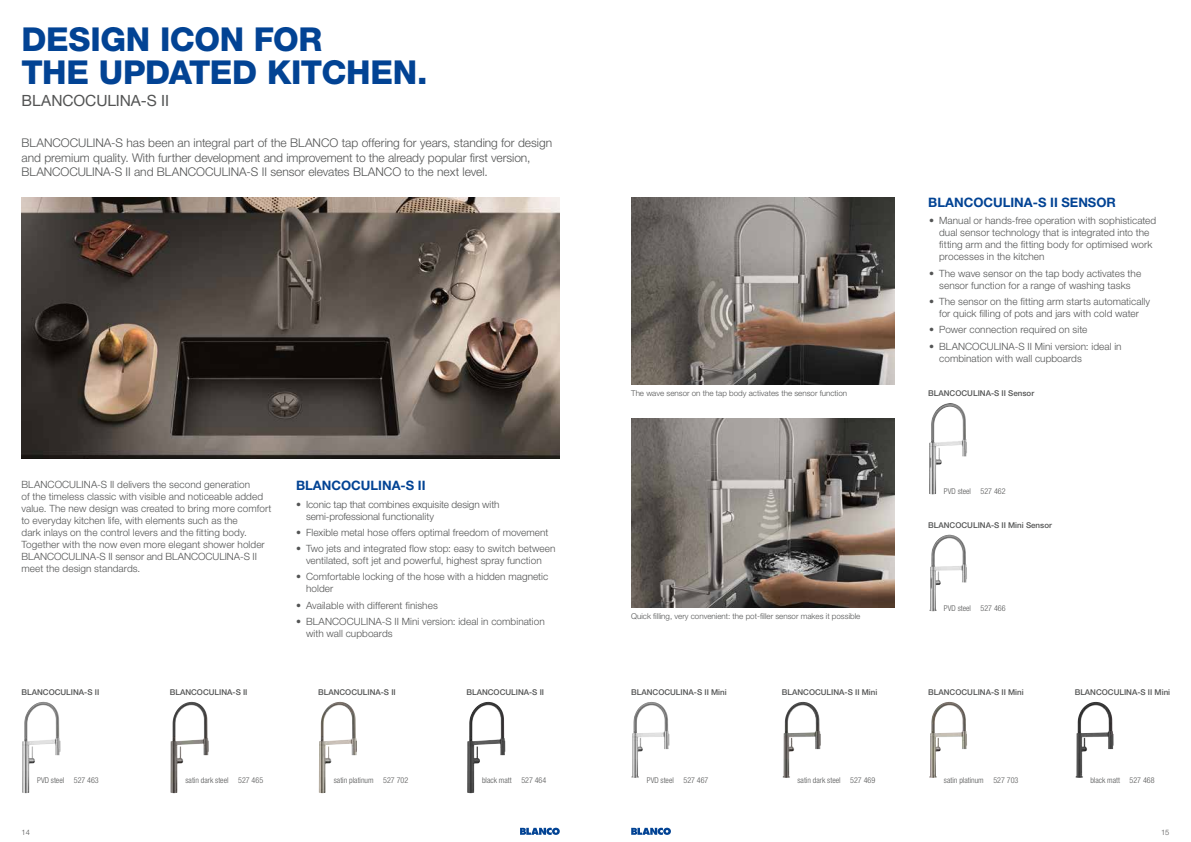
<style>
.page{position:relative;width:1191px;height:842px;background:#fff}
.page>*{position:absolute;margin:0;border:0;box-sizing:border-box;transform-origin:0 0}
.t1{font:800 33px/33px "Helvetica Neue LT Pro";letter-spacing:-.01em;color:#024394}
.t2{font:15.5px "Helvetica Neue LT Pro";letter-spacing:-.005em;color:#535454}
.t3{font:700 13px "Helvetica Neue LT Pro";color:#024394}
.t4{font:300 12px/14.4px "Helvetica Neue LT Pro";letter-spacing:-.005em;color:#535454}
.t5{font:300 10px/12px "Helvetica Neue LT Pro";letter-spacing:.005em;color:#535454}
.t6{font:500 8px "Helvetica Neue LT Pro";color:#535454}
.t7{font:300 condensed 8px "Helvetica Neue LT Pro";color:#535454}
.t8{font:300 8px "Helvetica Neue LT Pro";color:#535454}
.t9{font:300 7.5px "Helvetica Neue LT Pro";color:#535454}
</style>
<div class="page">
<svg style="left:631px;top:828px;width:40px;height:7px"></svg>
<svg style="left:520px;top:828px;width:40px;height:7px"></svg>
<img style="left:29px;top:702px;width:15px;height:7px">
<img style="left:178px;top:702px;width:14px;height:7px">
<img style="left:326px;top:702px;width:14px;height:7px">
<img style="left:474px;top:702px;width:15px;height:7px">
<img style="left:22px;top:197px;width:538px;height:262px">
<img style="left:633px;top:702px;width:18px;height:18px">
<img style="left:785px;top:702px;width:17px;height:18px">
<img style="left:931px;top:702px;width:18px;height:18px">
<img style="left:1077px;top:702px;width:18px;height:18px">
<img style="left:631px;top:197px;width:264px;height:188px">
<img style="left:631px;top:419px;width:264px;height:188px">
<img style="left:937px;top:403px;width:13px;height:7px">
<img style="left:931px;top:535px;width:18px;height:19px">
<h1 class="t1" style="left:22px;top:23px;width:407px">DESIGN ICON FOR<br>THE UPDATED KITCHEN.</h1>
<h2 class="t2" style="left:22px;top:92px;width:149px">BLANCOCULINA-S II</h2>
<p class="t4" style="left:22px;top:135px;width:532px">BLANCOCULINA-S has been an integral part of the BLANCO tap offering for years, standing for design and premium quality. With further development and improvement to the already popular first version,<br>BLANCOCULINA-S II and BLANCOCULINA-S II sensor elevates BLANCO to the next level.</p>
<h3 class="t3" style="left:928px;top:194px;width:189px">BLANCOCULINA-S II SENSOR</h3>
<p class="t5" style="left:939px;top:215px;width:219px;text-indent:-10px">• Manual or hands-free operation with sophisticated dual sensor technology that is integrated into the fitting arm and the fitting body for optimised work processes in the kitchen</p>
<p class="t5" style="left:929px;top:267px;width:213px;text-align:center">• The wave sensor on the tap body activates the sensor function for a range of washing tasks</p>
<p class="t5" style="left:929px;top:295px;width:222px;text-align:center">• The sensor on the fitting arm starts automatically for quick filling of pots and jars with cold water</p>
<p class="t5" style="left:929px;top:323px;width:160px">• Power connection required on site</p>
<p class="t5" style="left:939px;top:340px;width:184px;text-indent:-10px">• BLANCOCULINA-S II Mini version: ideal in combination with wall cupboards</p>
<p class="t8" style="left:631px;top:388px;width:217px">The wave sensor on the tap body activates the sensor function</p>
<p class="t6" style="left:928px;top:388px;width:107px">BLANCOCULINA-S II Sensor</p>
<p class="t5" style="left:22px;top:478px;width:230px">BLANCOCULINA-S II delivers the second generation</p>
<h3 class="t3" style="left:296px;top:477px;width:131px">BLANCOCULINA-S II</h3>
<p class="t5" style="left:22px;top:490px;width:251px">of the timeless classic with visible and noticeable added value. The new design was created to bring more comfort to everyday kitchen life, with elements such as the<br>dark inlays on the control levers and the fitting body.<br>Together with the now even more elegant shower holder BLANCOCULINA-S II sensor and BLANCOCULINA-S II meet the design standards.</p>
<p class="t5" style="left:306px;top:498px;width:195px;text-indent:-10px">• Iconic tap that combines exquisite design with semi-professional functionality</p>
<p class="t5" style="left:296px;top:526px;width:254px">• Flexible metal hose offers optimal freedom of movement</p>
<p class="t5" style="left:296px;top:542px;width:261px;text-align:center">• Two jets and integrated flow stop: easy to switch between ventilated, soft jet and powerful, highest spray function</p>
<p class="t5" style="left:306px;top:571px;width:244px;text-indent:-10px">• Comfortable locking of the hose with a hidden magnetic holder</p>
<p class="t5" style="left:296px;top:599px;width:143px">• Available with different finishes</p>
<p class="t5" style="left:306px;top:615px;width:240px;text-indent:-10px">• BLANCOCULINA-S II Mini version: ideal in combination with wall cupboards</p>
<p class="t8" style="left:631px;top:611px;width:231px">Quick filling, very convenient: the pot-filler sensor makes it possible</p>
<p class="t7" style="left:944px;top:487px;width:63px">PVD steel 527 462</p>
<p class="t6" style="left:928px;top:520px;width:125px">BLANCOCULINA-S II Mini Sensor</p>
<p class="t7" style="left:944px;top:604px;width:63px">PVD steel 527 466</p>
<p class="t6" style="left:22px;top:687px;width:79px">BLANCOCULINA-S II</p>
<p class="t6" style="left:170px;top:687px;width:79px">BLANCOCULINA-S II</p>
<p class="t6" style="left:318px;top:687px;width:79px">BLANCOCULINA-S II</p>
<p class="t6" style="left:466px;top:687px;width:79px">BLANCOCULINA-S II</p>
<p class="t6" style="left:631px;top:687px;width:97px">BLANCOCULINA-S II Mini</p>
<p class="t6" style="left:782px;top:687px;width:97px">BLANCOCULINA-S II Mini</p>
<p class="t6" style="left:928px;top:687px;width:97px">BLANCOCULINA-S II Mini</p>
<p class="t6" style="left:1074px;top:687px;width:97px">BLANCOCULINA-S II Mini</p>
<p class="t7" style="left:37px;top:776px;width:63px">PVD steel 527 463</p>
<p class="t7" style="left:185px;top:776px;width:79px">satin dark steel 527 465</p>
<p class="t7" style="left:334px;top:776px;width:76px">satin platinum 527 702</p>
<p class="t7" style="left:482px;top:776px;width:66px">black matt 527 464</p>
<p class="t7" style="left:647px;top:776px;width:63px">PVD steel 527 467</p>
<p class="t7" style="left:797px;top:776px;width:79px">satin dark steel 527 469</p>
<p class="t7" style="left:944px;top:776px;width:76px">satin platinum 527 703</p>
<p class="t7" style="left:1090px;top:776px;width:66px">black matt 527 468</p>
<p class="t9" style="left:22px;top:828px;width:10px">14</p>
<p class="t9" style="left:1161px;top:828px;width:10px">15</p>
</div>
